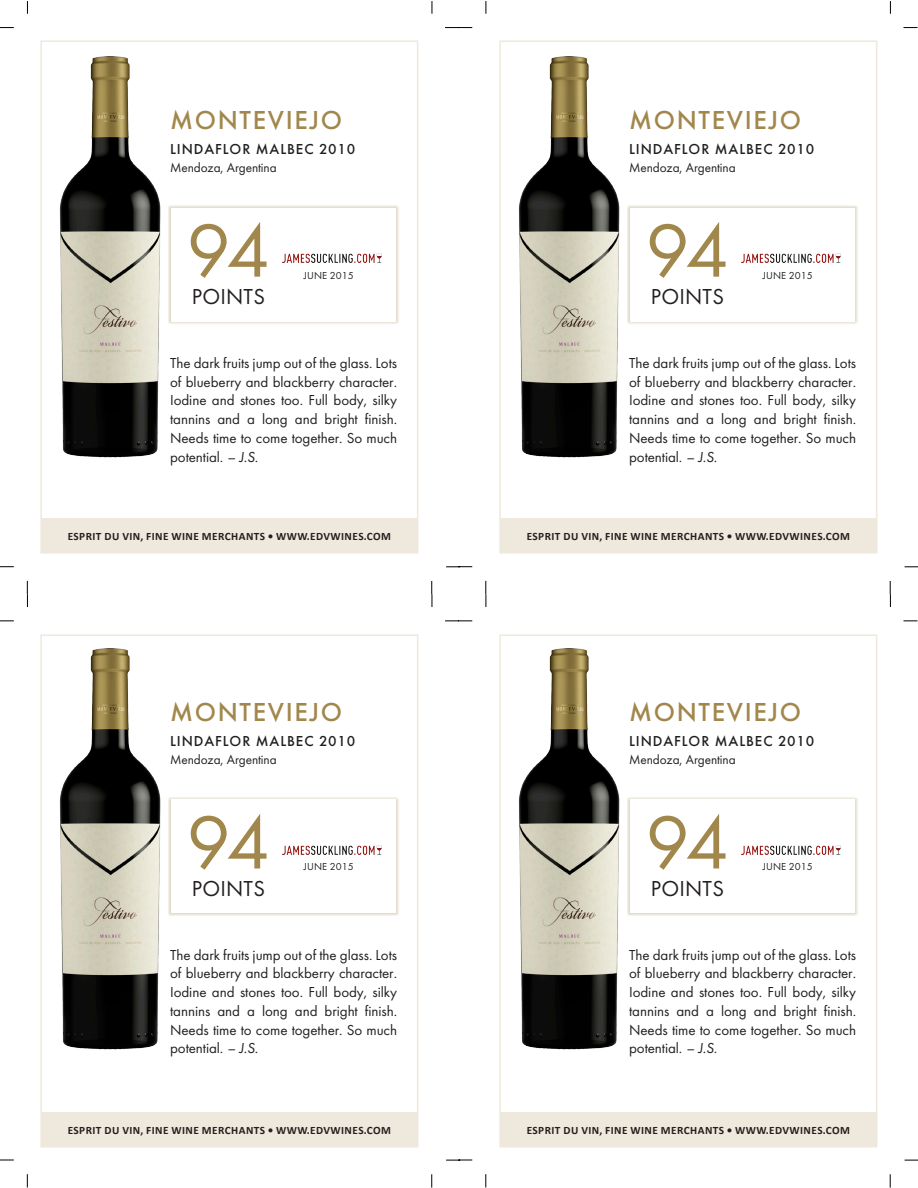
<style>
.page{position:relative;width:918px;height:1188px;background:#fff}
.page>*{position:absolute;margin:0;border:0;box-sizing:border-box;transform-origin:0 0}
.t1{font:78px "Futura PT";letter-spacing:-.06em;color:#a2874c}
.t2{font:500 27px "Futura PT";letter-spacing:.06em;color:#a2874c}
.t3{font:22.5px "Futura PT";letter-spacing:.01em;color:#231f20}
.Para_Body{font:15px/18.8px "Futura PT";letter-spacing:-.005em;color:#231f20;text-align:justify}
.t4{font:500 15px "Futura PT";letter-spacing:.06em;color:#231f20}
.Para_Body-2{font:13.5px "Futura PT";letter-spacing:-.005em;color:#231f20}
.t5{font:700 11.25px "Calibri";letter-spacing:.04em;color:#231f20}
.t6{font:10.5px "Futura PT";letter-spacing:.005em;color:#231f20}
.s1{font-style:italic}
</style>
<div class="page">
<svg style="left:27px;top:1px;width:1px;height:13px"></svg>
<svg style="left:0;top:27px;width:14px;height:1px"></svg>
<svg style="left:0;top:566px;width:14px;height:1px"></svg>
<svg style="left:432px;top:1px;width:1px;height:13px"></svg>
<svg style="left:486px;top:1px;width:1px;height:13px"></svg>
<svg style="left:445px;top:27px;width:27px;height:1px"></svg>
<svg style="left:446px;top:566px;width:26px;height:2px"></svg>
<svg style="left:890px;top:1px;width:1px;height:13px"></svg>
<svg style="left:904px;top:27px;width:13px;height:1px"></svg>
<svg style="left:905px;top:567px;width:13px;height:1px"></svg>
<svg style="left:27px;top:581px;width:1px;height:26px"></svg>
<svg style="left:0;top:621px;width:14px;height:1px"></svg>
<svg style="left:0;top:1160px;width:14px;height:1px"></svg>
<svg style="left:27px;top:1174px;width:1px;height:13px"></svg>
<svg style="left:431px;top:581px;width:2px;height:26px"></svg>
<svg style="left:431px;top:1174px;width:1px;height:14px"></svg>
<svg style="left:486px;top:581px;width:1px;height:26px"></svg>
<svg style="left:445px;top:621px;width:27px;height:1px"></svg>
<svg style="left:446px;top:1160px;width:26px;height:1px"></svg>
<svg style="left:486px;top:1174px;width:1px;height:13px"></svg>
<svg style="left:890px;top:581px;width:1px;height:26px"></svg>
<svg style="left:904px;top:621px;width:13px;height:1px"></svg>
<svg style="left:905px;top:1160px;width:13px;height:1px"></svg>
<svg style="left:890px;top:1174px;width:1px;height:14px"></svg>
<div style="left:40px;top:40px;width:378px;height:514px;border:2px solid #efe8dc"></div>
<div style="left:41px;top:519px;width:377px;height:34px;background:#efe8dc"></div>
<div style="left:40px;top:634px;width:378px;height:514px;border:2px solid #efe8dc"></div>
<div style="left:41px;top:1113px;width:377px;height:34px;background:#efe8dc"></div>
<div style="left:499px;top:40px;width:378px;height:514px;border:2px solid #efe8dc"></div>
<div style="left:500px;top:519px;width:377px;height:34px;background:#efe8dc"></div>
<div style="left:499px;top:634px;width:378px;height:514px;border:2px solid #efe8dc"></div>
<div style="left:500px;top:1113px;width:377px;height:34px;background:#efe8dc"></div>
<img style="left:59px;top:56px;width:102px;height:402px">
<img style="left:59px;top:648px;width:102px;height:402px">
<img style="left:518px;top:648px;width:102px;height:402px">
<img style="left:518px;top:56px;width:102px;height:402px">
<div style="left:168px;top:205px;width:232px;height:120px;background:#a2874c;opacity:.65"></div>
<div style="left:171px;top:208px;width:225px;height:113px;background:#fff"></div>
<img style="left:282px;top:253px;width:100px;height:10px">
<div style="left:168px;top:797px;width:232px;height:119px;background:#a2874c;opacity:.65"></div>
<div style="left:171px;top:800px;width:225px;height:113px;background:#fff"></div>
<img style="left:282px;top:845px;width:100px;height:10px">
<div style="left:627px;top:797px;width:232px;height:119px;background:#a2874c;opacity:.65"></div>
<div style="left:630px;top:800px;width:225px;height:113px;background:#fff"></div>
<img style="left:741px;top:845px;width:100px;height:10px">
<div style="left:627px;top:205px;width:232px;height:120px;background:#a2874c;opacity:.65"></div>
<div style="left:630px;top:208px;width:225px;height:113px;background:#fff"></div>
<img style="left:741px;top:253px;width:100px;height:10px">
<p class="t2" style="left:170px;top:104px;width:173px">MONTEVIEJO</p>
<p class="t4" style="left:170px;top:140px;width:187px">LINDAFLOR MALBEC 2010</p>
<p class="Para_Body-2" style="left:170px;top:159px;width:108px">Mendoza, Argentina</p>
<p class="t1" style="left:187px;top:204px;width:85px">94</p>
<p class="t3" style="left:192px;top:283px;width:75px">POINTS</p>
<p class="t6" style="left:304px;top:269px;width:52px">JUNE 2015</p>
<p class="Para_Body" style="left:170px;top:353px;width:229px">The dark fruits jump out of the glass. Lots of blueberry and blackberry character.<br>Iodine and stones too. Full body, silky tannins and a long and bright finish.<br>Needs time to come together. So much potential. <span class="s1">– J.S.</span></p>
<p class="t5" style="left:68px;top:529px;width:325px">ESPRIT DU VIN, FINE WINE MERCHANTS • WWW.EDVWINES.COM</p>
<p class="t2" style="left:170px;top:696px;width:173px">MONTEVIEJO</p>
<p class="t4" style="left:170px;top:732px;width:187px">LINDAFLOR MALBEC 2010</p>
<p class="Para_Body-2" style="left:170px;top:751px;width:108px">Mendoza, Argentina</p>
<p class="t1" style="left:187px;top:796px;width:85px">94</p>
<p class="t3" style="left:192px;top:875px;width:75px">POINTS</p>
<p class="t6" style="left:304px;top:861px;width:52px">JUNE 2015</p>
<p class="t2" style="left:629px;top:104px;width:173px">MONTEVIEJO</p>
<p class="t4" style="left:629px;top:140px;width:187px">LINDAFLOR MALBEC 2010</p>
<p class="Para_Body-2" style="left:629px;top:159px;width:108px">Mendoza, Argentina</p>
<p class="t1" style="left:646px;top:204px;width:85px">94</p>
<p class="t3" style="left:651px;top:283px;width:75px">POINTS</p>
<p class="t6" style="left:763px;top:269px;width:52px">JUNE 2015</p>
<p class="Para_Body" style="left:629px;top:353px;width:229px">The dark fruits jump out of the glass. Lots of blueberry and blackberry character.<br>Iodine and stones too. Full body, silky tannins and a long and bright finish.<br>Needs time to come together. So much potential. <span class="s1">– J.S.</span></p>
<p class="t5" style="left:527px;top:529px;width:325px">ESPRIT DU VIN, FINE WINE MERCHANTS • WWW.EDVWINES.COM</p>
<p class="t2" style="left:629px;top:696px;width:173px">MONTEVIEJO</p>
<p class="t4" style="left:629px;top:732px;width:187px">LINDAFLOR MALBEC 2010</p>
<p class="Para_Body-2" style="left:629px;top:751px;width:108px">Mendoza, Argentina</p>
<p class="t1" style="left:646px;top:796px;width:85px">94</p>
<p class="t3" style="left:651px;top:875px;width:75px">POINTS</p>
<p class="t6" style="left:763px;top:861px;width:52px">JUNE 2015</p>
<p class="Para_Body" style="left:170px;top:945px;width:229px">The dark fruits jump out of the glass. Lots of blueberry and blackberry character.<br>Iodine and stones too. Full body, silky tannins and a long and bright finish.<br>Needs time to come together. So much potential. <span class="s1">– J.S.</span></p>
<p class="Para_Body" style="left:629px;top:945px;width:229px">The dark fruits jump out of the glass. Lots of blueberry and blackberry character.<br>Iodine and stones too. Full body, silky tannins and a long and bright finish.<br>Needs time to come together. So much potential. <span class="s1">– J.S.</span></p>
<p class="t5" style="left:68px;top:1123px;width:325px">ESPRIT DU VIN, FINE WINE MERCHANTS • WWW.EDVWINES.COM</p>
<p class="t5" style="left:527px;top:1123px;width:325px">ESPRIT DU VIN, FINE WINE MERCHANTS • WWW.EDVWINES.COM</p>
</div>
